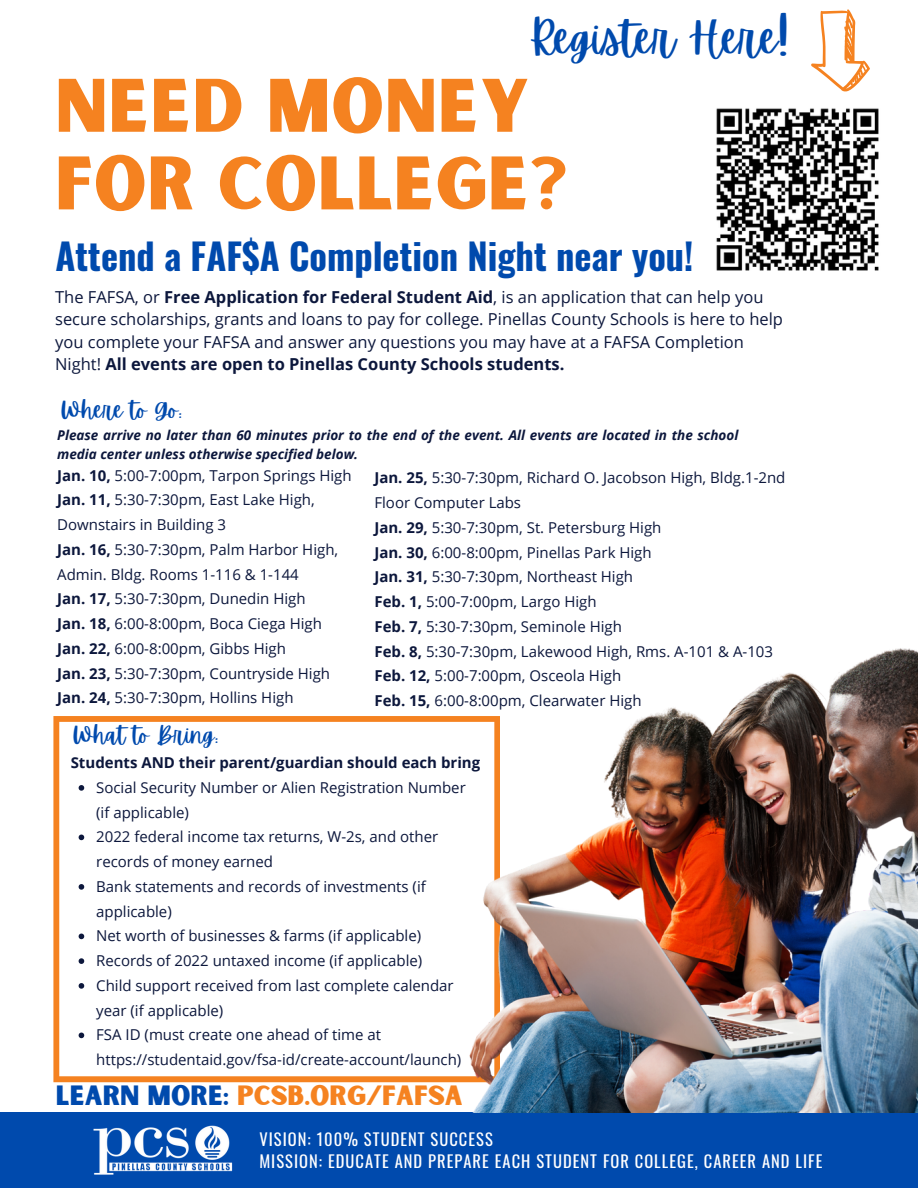
<style>
.page{position:relative;width:918px;height:1188px;background:#fff}
.page>*{position:absolute;margin:0;border:0;box-sizing:border-box;transform-origin:0 0}
.t1{font:72.15px "Sunborn Sans One";letter-spacing:.01em;color:#f58220}
.t2{font:45px "Apricots";color:#004aad}
.t3{font:700 36.3px "Oswald";color:#004aad}
.t4{font:26.7px "Sunborn Sans One";color:#f58220}
.t5{font:23.25px "Apricots";color:#004aad}
.t6{font:16.5px/22.5px "Open Sans";color:#0c173c}
.t7{font:16.5px "Oswald";letter-spacing:.065em;color:#fff}
.t8{font:15px/24.8px "Open Sans";color:#0c173c}
.t9{font:700 15px "Open Sans";color:#0c173c}
.t10{font:italic 700 13.5px/19.2px "Open Sans";color:#0c173c}
.s1{font-weight:700}
.s2{color:#004aad}
</style>
<div class="page">
<svg style="left:53px;top:716px;width:303px;height:366px"></svg>
<div style="left:0;top:1113px;width:918px;height:75px;background:#004aad"></div>
<img style="left:93px;top:1125px;width:140px;height:50px">
<svg style="left:811px;top:9px;width:59px;height:82px"></svg>
<img style="left:356px;top:648px;width:562px;height:465px">
<img style="left:716px;top:108px;width:163px;height:163px">
<svg style="left:79px;top:785px;width:5px;height:6px"></svg>
<svg style="left:79px;top:835px;width:5px;height:5px"></svg>
<svg style="left:79px;top:884px;width:5px;height:6px"></svg>
<svg style="left:79px;top:934px;width:5px;height:5px"></svg>
<svg style="left:79px;top:958px;width:5px;height:6px"></svg>
<svg style="left:79px;top:983px;width:5px;height:6px"></svg>
<svg style="left:79px;top:1033px;width:5px;height:5px"></svg>
<p class="t2" style="left:529px;top:13px;width:262px">Register Here!</p>
<p class="t1" style="left:55px;top:60px;width:476px">NEED MONEY</p>
<p class="t1" style="left:55px;top:137px;width:513px">FOR COLLEGE?</p>
<p class="t3" style="left:55px;top:228px;width:640px">Attend a FAF$A Completion Night near you!</p>
<p class="t6" style="left:55px;top:285px;width:729px">The FAFSA, or <span class="s1">Free Application for Federal Student Aid</span>, is an application that can help you secure scholarships, grants and loans to pay for college. Pinellas County Schools is here to help you complete your FAFSA and answer any questions you may have at a FAFSA Completion Night! <span class="s1">All events are open to Pinellas County Schools students.</span></p>
<p class="t5" style="left:61px;top:396px;width:123px">Where to Go:</p>
<p class="t10" style="left:57px;top:425px;width:683px">Please arrive no later than 60 minutes prior to the end of the event. All events are located in the school media center unless otherwise specified below.</p>
<p class="t8" style="left:57px;top:462px;width:296px"><span class="s1">Jan. 10,</span> 5:00-7:00pm, Tarpon Springs High</p>
<p class="t8" style="left:57px;top:487px;width:259px"><span class="s1">Jan. 11,</span> 5:30-7:30pm, East Lake High,<br>Downstairs in Building 3</p>
<p class="t8" style="left:57px;top:537px;width:283px"><span class="s1">Jan. 16,</span> 5:30-7:30pm, Palm Harbor High,<br>Admin. Bldg. Rooms 1-116 &amp; 1-144</p>
<p class="t8" style="left:57px;top:586px;width:250px"><span class="s1">Jan. 17,</span> 5:30-7:30pm, Dunedin High</p>
<p class="t8" style="left:57px;top:611px;width:266px"><span class="s1">Jan. 18,</span> 6:00-8:00pm, Boca Ciega High</p>
<p class="t8" style="left:57px;top:636px;width:230px"><span class="s1">Jan. 22,</span> 6:00-8:00pm, Gibbs High</p>
<p class="t8" style="left:57px;top:660px;width:274px"><span class="s1">Jan. 23,</span> 5:30-7:30pm, Countryside High</p>
<p class="t8" style="left:57px;top:685px;width:238px"><span class="s1">Jan. 24,</span> 5:30-7:30pm, Hollins High</p>
<p class="t5" style="left:73px;top:721px;width:148px">What to Bring:</p>
<p class="t8" style="left:374px;top:465px;width:412px"><span class="s1">Jan. 25,</span> 5:30-7:30pm, Richard O. Jacobson High, Bldg.1-2nd<br>Floor Computer Labs</p>
<p class="t8" style="left:374px;top:515px;width:289px"><span class="s1">Jan. 29,</span> 5:30-7:30pm, St. Petersburg High</p>
<p class="t8" style="left:374px;top:539px;width:279px"><span class="s1">Jan. 30,</span> 6:00-8:00pm, Pinellas Park High</p>
<p class="t8" style="left:374px;top:564px;width:260px"><span class="s1">Jan. 31,</span> 5:30-7:30pm, Northeast High</p>
<p class="t8" style="left:374px;top:589px;width:224px"><span class="s1">Feb. 1,</span> 5:00-7:00pm, Largo High</p>
<p class="t8" style="left:374px;top:614px;width:249px"><span class="s1">Feb. 7,</span> 5:30-7:30pm, Seminole High</p>
<p class="t8" style="left:374px;top:638px;width:400px"><span class="s1">Feb. 8,</span> 5:30-7:30pm, Lakewood High, Rms. A-101 &amp; A-103</p>
<p class="t8" style="left:374px;top:663px;width:248px"><span class="s1">Feb. 12,</span> 5:00-7:00pm, Osceola High</p>
<p class="t8" style="left:374px;top:688px;width:269px"><span class="s1">Feb. 15,</span> 6:00-8:00pm, Clearwater High</p>
<p class="t9" style="left:71px;top:752px;width:411px">Students AND their parent/guardian should each bring</p>
<p class="t8" style="left:96px;top:775px;width:371px">Social Security Number or Alien Registration Number (if applicable)</p>
<p class="t8" style="left:96px;top:824px;width:344px">2022 federal income tax returns, W-2s, and other records of money earned</p>
<p class="t8" style="left:96px;top:874px;width:331px">Bank statements and records of investments (if applicable)</p>
<p class="t8" style="left:96px;top:923px;width:327px">Net worth of businesses &amp; farms (if applicable)</p>
<p class="t8" style="left:96px;top:948px;width:328px">Records of 2022 untaxed income (if applicable)</p>
<p class="t8" style="left:96px;top:973px;width:359px">Child support received from last complete calendar year (if applicable)</p>
<p class="t8" style="left:96px;top:1022px;width:367px">FSA ID (must create one ahead of time at https://studentaid.gov/fsa-id/create-account/launch)</p>
<p class="t4" style="left:56px;top:1079px;width:408px"><span class="s2">LEARN MORE:</span> PCSB.ORG/FAFSA</p>
<p class="t7" style="left:259px;top:1126px;width:235px">VISION: 100% STUDENT SUCCESS</p>
<p class="t7" style="left:259px;top:1148px;width:565px">MISSION: EDUCATE AND PREPARE EACH STUDENT FOR COLLEGE, CAREER AND LIFE</p>
</div>
